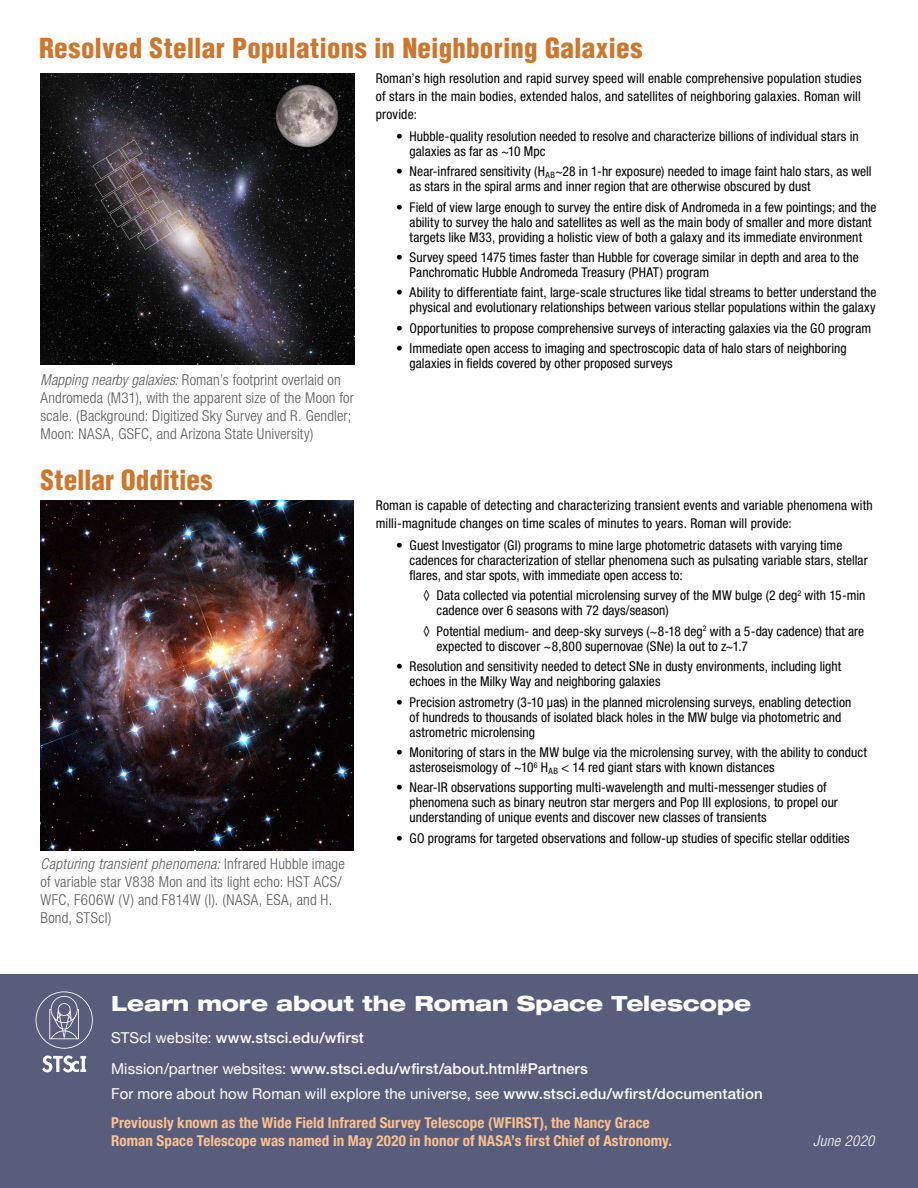
<style>
.page{position:relative;width:918px;height:1188px;background:#fff}
.page>*{position:absolute;margin:0;border:0;box-sizing:border-box;transform-origin:0 0}
.t1{font:900 condensed 27px "Helvetica LT Std";letter-spacing:.01em;color:#cd762d}
.t2{font:800 expanded 21px "Helvetica Neue LT Std";letter-spacing:-.005em;color:#fff}
.t3{font:300 condensed 15px/18px "Helvetica Neue LT Std";letter-spacing:.01em;color:#58595b}
.t4{font:700 condensed 15px/18px "Helvetica Neue LT Std";letter-spacing:.005em;color:#fcc18e}
.t5{font:500 15px/31.5px "Helvetica Neue LT Std";letter-spacing:.01em;color:#fff}
.t6{font:15px "Helvetica Neue";letter-spacing:.005em;color:#fff}
.t7{font:italic 300 condensed 15px "Helvetica Neue LT Std";letter-spacing:.025em;color:#fff}
.t8{font:condensed 13.5px/15px "Helvetica Neue LT Std";letter-spacing:.005em;color:#000}
.s1{font-style:italic}
.s2{font-family:"Helvetica Neue";font-weight:400}
.s3{font-family:"Helvetica Neue LT Std";font-weight:500}
</style>
<div class="page">
<img style="left:40px;top:74px;width:314px;height:290px">
<img style="left:40px;top:501px;width:314px;height:349px">
<div style="left:0;top:974px;width:918px;height:214px;background:#585d7c"></div>
<svg style="left:42px;top:1056px;width:44px;height:16px"></svg>
<svg style="left:36px;top:991px;width:57px;height:58px"></svg>
<h1 class="t1" style="left:39px;top:31px;width:605px">Resolved Stellar Populations in Neighboring Galaxies</h1>
<p class="t3" style="left:40px;top:371px;width:315px"><span class="s1">Mapping nearby galaxies:</span> Roman’s footprint overlaid on Andromeda (M31), with the apparent size of the Moon for scale. (Background: Digitized Sky Survey and R. Gendler; Moon: NASA, GSFC, and Arizona State University)</p>
<h1 class="t1" style="left:40px;top:463px;width:174px">Stellar Oddities</h1>
<p class="t3" style="left:40px;top:855px;width:306px"><span class="s1">Capturing transient phenomena:</span> Infrared Hubble image of variable star V838 Mon and its light echo: HST ACS/ WFC, F606W (V) and F814W (I). (NASA, ESA, and H.<br>Bond, STScI)</p>
<p class="t8" style="left:376px;top:69px;width:487px;line-height:18px;text-align:justify">Roman’s high resolution and rapid survey speed will enable comprehensive population studies of stars in the main bodies, extended halos, and satellites of neighboring galaxies. Roman will provide:</p>
<p class="t8" style="left:410px;top:129px;width:451px;text-indent:-14px">• Hubble-quality resolution needed to resolve and characterize billions of individual stars in galaxies as far as ~10 Mpc</p>
<p class="t8" style="left:410px;top:164px;width:464px;text-indent:-13px">• Near-infrared sensitivity (H<sub>AB</sub>~28 in 1-hr exposure) needed to image faint halo stars, as well as stars in the spiral arms and inner region that are otherwise obscured by dust</p>
<p class="t8" style="left:410px;top:199px;width:468px;text-indent:-14px">• Field of view large enough to survey the entire disk of Andromeda in a few pointings; and the ability to survey the halo and satellites as well as the main body of smaller and more distant targets like M33, providing a holistic view of both a galaxy and its immediate environment</p>
<p class="t8" style="left:410px;top:250px;width:451px;text-indent:-14px">• Survey speed 1475 times faster than Hubble for coverage similar in depth and area to the<br>Panchromatic Hubble Andromeda Treasury (PHAT) program</p>
<p class="t8" style="left:396px;top:285px;width:482px;text-align:right">• Ability to differentiate faint, large-scale structures like tidal streams to better understand the physical and evolutionary relationships between various stellar populations within the galaxy</p>
<p class="t8" style="left:396px;top:321px;width:477px">• Opportunities to propose comprehensive surveys of interacting galaxies via the GO program</p>
<p class="t8" style="left:410px;top:341px;width:439px;text-indent:-14px">• Immediate open access to imaging and spectroscopic data of halo stars of neighboring galaxies in fields covered by other proposed surveys</p>
<p class="t8" style="left:376px;top:496px;width:498px;line-height:18px">Roman is capable of detecting and characterizing transient events and variable phenomena with milli-magnitude changes on time scales of minutes to years. Roman will provide:</p>
<p class="t8" style="left:410px;top:538px;width:460px;text-indent:-14px">• Guest Investigator (GI) programs to mine large photometric datasets with varying time cadences for characterization of stellar phenomena such as pulsating variable stars, stellar flares, and star spots, with immediate open access to:</p>
<p class="t8" style="left:437px;top:588px;width:430px;text-indent:-13px">◊ Data collected via potential microlensing survey of the MW bulge (2 deg<sup>2</sup> with 15-min cadence over 6 seasons with 72 days/season)</p>
<p class="t8" style="left:437px;top:623px;width:429px;text-indent:-14px">◊ Potential medium- and deep-sky surveys (~8-18 deg<sup>2</sup> with a 5-day cadence) that are expected to discover ~8,800 supernovae (SNe) Ia out to z~1.7</p>
<p class="t8" style="left:410px;top:659px;width:433px;text-indent:-14px">• Resolution and sensitivity needed to detect SNe in dusty environments, including light echoes in the Milky Way and neighboring galaxies</p>
<p class="t8" style="left:410px;top:694px;width:443px;text-indent:-14px">• Precision astrometry (3-10 µas) in the planned microlensing surveys, enabling detection of hundreds to thousands of isolated black holes in the MW bulge via photometric and astrometric microlensing</p>
<p class="t8" style="left:410px;top:745px;width:459px;text-indent:-14px">• Monitoring of stars in the MW bulge via the microlensing survey, with the ability to conduct asteroseismology of ~10<sup>6</sup> H<sub>AB</sub> &lt; 14 red giant stars with known distances</p>
<p class="t8" style="left:410px;top:780px;width:430px;text-indent:-14px">• Near-IR observations supporting multi-wavelength and multi-messenger studies of phenomena such as binary neutron star mergers and Pop III explosions, to propel our understanding of unique events and discover new classes of transients</p>
<p class="t8" style="left:396px;top:830px;width:455px">• GO programs for targeted observations and follow-up studies of specific stellar oddities</p>
<h2 class="t2" style="left:111px;top:990px;width:641px">Learn more about the Roman Space Telescope</h2>
<p class="t5" style="left:111px;top:1021px;width:478px"><span class="s2">STScI website:</span> www.stsci.edu/wfirst<br><span class="s2">Mission/partner websites:</span> www.stsci.edu/wfirst/about.html#Partners</p>
<p class="t6" style="left:111px;top:1083px;width:653px">For more about how Roman will explore the universe, see <span class="s3">www.stsci.edu/wfirst/documentation</span></p>
<p class="t4" style="left:111px;top:1114px;width:562px">Previously known as the Wide Field Infrared Survey Telescope (WFIRST), the Nancy Grace<br>Roman Space Telescope was named in May 2020 in honor of NASA’s first Chief of Astronomy.</p>
<p class="t7" style="left:813px;top:1133px;width:63px">June 2020</p>
</div>
